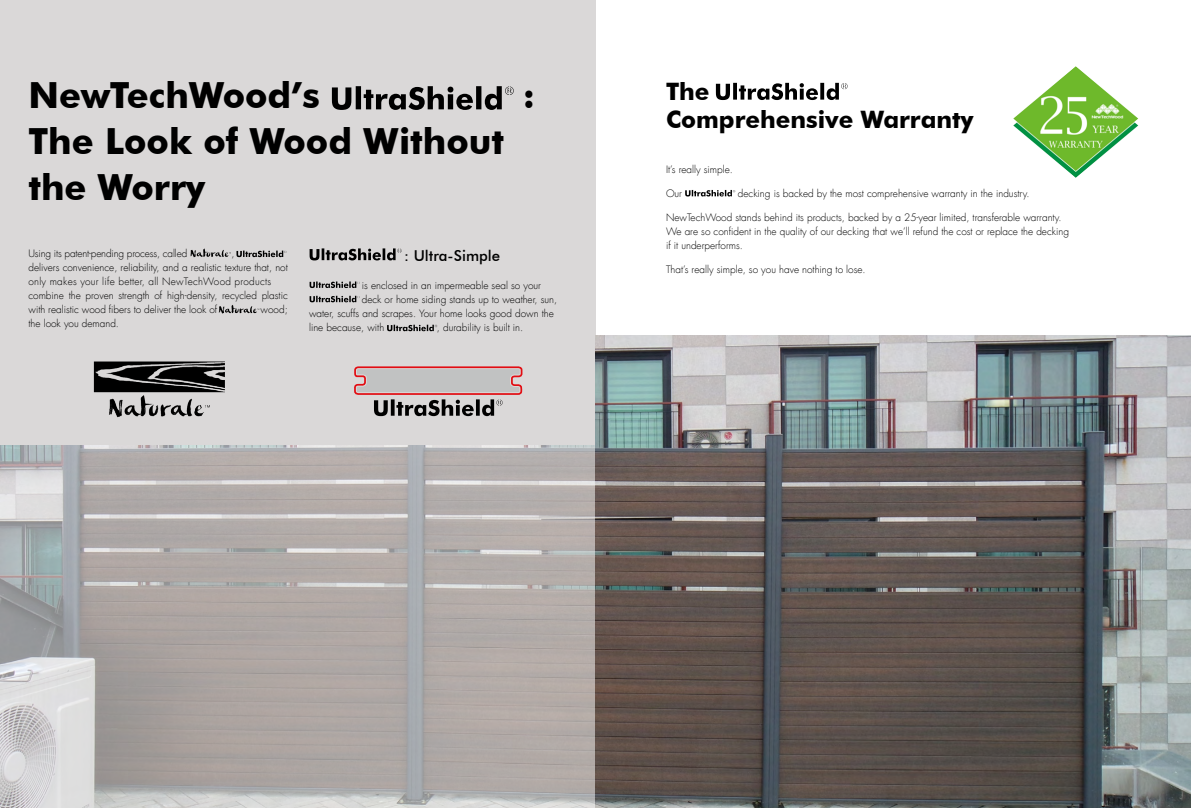
<style>
.page{position:relative;width:1191px;height:808px;background:#fff}
.page>*{position:absolute;margin:0;border:0;box-sizing:border-box;transform-origin:0 0}
.t1{font:700 36px/46px "Futura BT";color:#000}
.t2{font:700 24px/28px "Futura BT";color:#000}
.t3{font:500 15px "Futura BT";color:#000}
.t4{font:300 10px/14px "Futura LT";color:#000}
</style>
<div class="page">
<img style="left:0;top:444px;width:595px;height:364px">
<div style="left:0;top:0;width:595px;height:444px;background:#dad8d8"></div>
<img style="left:1013px;top:66px;width:126px;height:112px">
<svg style="left:332px;top:86px;width:182px;height:24px"></svg>
<svg style="left:309px;top:248px;width:92px;height:12px"></svg>
<svg style="left:309px;top:281px;width:51px;height:7px"></svg>
<svg style="left:309px;top:296px;width:51px;height:6px"></svg>
<svg style="left:387px;top:325px;width:50px;height:6px"></svg>
<img style="left:93px;top:361px;width:132px;height:57px">
<svg style="left:716px;top:83px;width:131px;height:17px"></svg>
<svg style="left:685px;top:190px;width:50px;height:6px"></svg>
<img style="left:595px;top:335px;width:596px;height:473px">
<svg style="left:354px;top:366px;width:169px;height:50px"></svg>
<svg style="left:219px;top:305px;width:40px;height:8px"></svg>
<svg style="left:190px;top:249px;width:96px;height:8px"></svg>
<h1 class="t1" style="left:28px;top:72px;width:293px">NewTechWood’s</h1>
<h1 class="t1" style="left:523px;top:72px;width:14px">:</h1>
<h1 class="t1" style="left:28px;top:118px;width:477px">The Look of Wood Without the Worry</h1>
<p class="t4" style="left:28px;top:247px;width:160px">Using its patent-pending process, called</p>
<p class="t4" style="left:28px;top:247px;width:261px;text-indent:203px">,<br>delivers convenience, reliability, and a realistic texture that, not only makes your life better, all NewTechWood products combine the proven strength of high-density, recycled plastic with realistic wood fibers to deliver the look of</p>
<p class="t4" style="left:261px;top:303px;width:29px">wood;</p>
<p class="t4" style="left:28px;top:317px;width:92px">the look you demand.</p>
<h3 class="t3" style="left:404px;top:246px;width:97px">: Ultra-Simple</h3>
<p class="t4" style="left:362px;top:278px;width:181px">is enclosed in an impermeable seal so your</p>
<p class="t4" style="left:362px;top:292px;width:197px">deck or home siding stands up to weather, sun,</p>
<p class="t4" style="left:309px;top:306px;width:246px">water, scuffs and scrapes. Your home looks good down the</p>
<p class="t4" style="left:309px;top:321px;width:77px">line because, with</p>
<p class="t4" style="left:437px;top:321px;width:88px">, durability is built in.</p>
<h2 class="t2" style="left:666px;top:77px;width:309px">The<br>Comprehensive Warranty</h2>
<p class="t4" style="left:666px;top:162px;width:68px">It’s really simple.</p>
<p class="t4" style="left:666px;top:186px;width:18px">Our</p>
<p class="t4" style="left:738px;top:186px;width:293px">decking is backed by the most comprehensive warranty in the industry.</p>
<p class="t4" style="left:666px;top:210px;width:404px">NewTechWood stands behind its products, backed by a 25-year limited, transferable warranty.<br>We are so confident in the quality of our decking that we’ll refund the cost or replace the decking if it underperforms.</p>
<p class="t4" style="left:666px;top:262px;width:201px">That’s really simple, so you have nothing to lose.</p>
</div>
